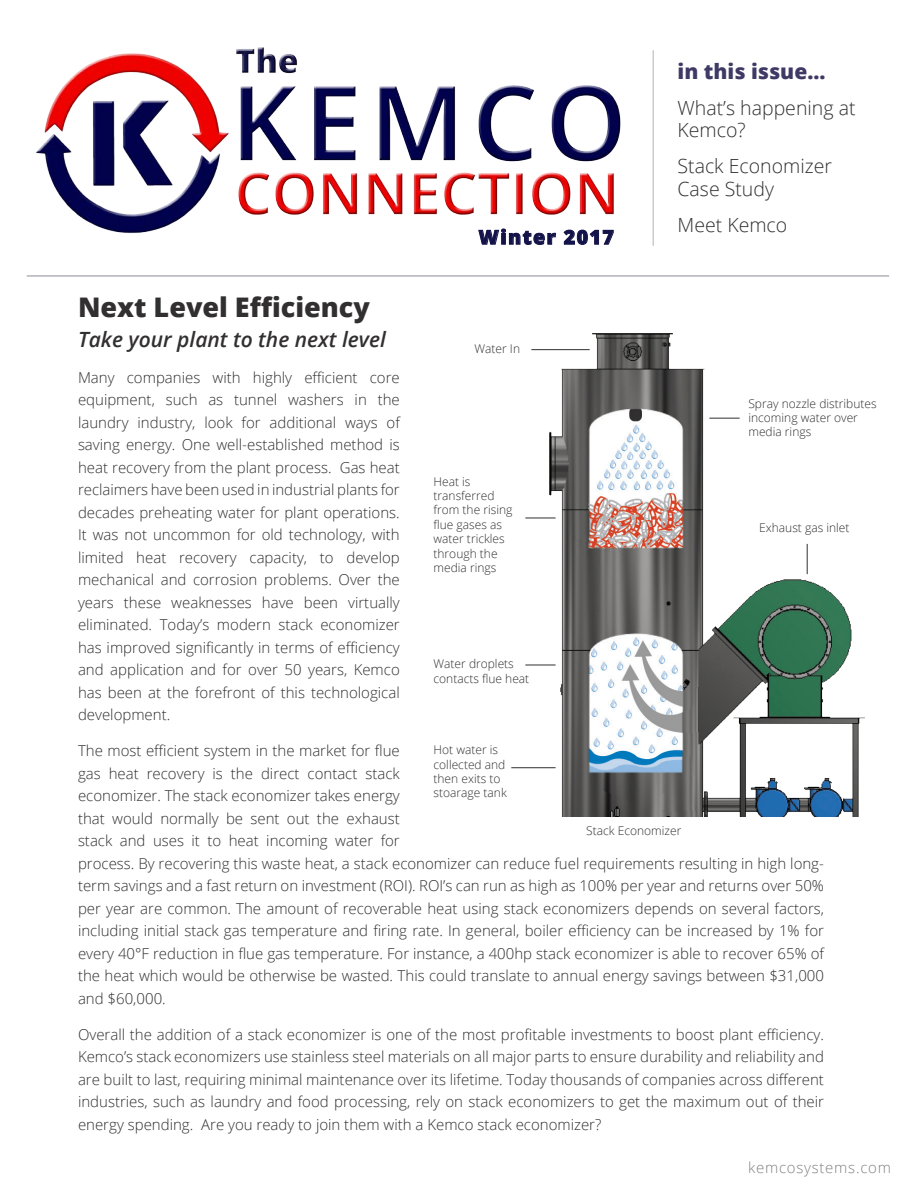
<style>
.page{position:relative;width:918px;height:1188px;background:#fff}
.page>*{position:absolute;margin:0;border:0;box-sizing:border-box;transform-origin:0 0}
.t1{font:800 27px "Open Sans";color:#312f30}
.t2{font:italic 600 21px "Open Sans";color:#312f30}
.t3{font:800 21px "Open Sans";color:#3f3965}
.t4{font:300 19.5px/22.5px "Open Sans";color:#312f30}
.t5{font:800 19.5px "Open Sans";letter-spacing:.075em;color:#131249}
.t6{font:300 15px/22.5px "Open Sans";color:#312f30;text-align:justify}
.t7{font:300 15px "Open Sans";letter-spacing:.05em;color:#808285}
.t8{font:300 12px/14.4px "Open Sans";color:#312f30}
</style>
<div class="page">
<img style="left:36px;top:47px;width:585px;height:187px">
<svg style="left:478px;top:229px;width:78px;height:16px"></svg>
<svg style="left:564px;top:230px;width:50px;height:15px"></svg>
<hr style="left:27px;top:275px;width:862px;height:2px;background:#b2b3b7">
<hr style="left:653px;top:50px;width:1px;height:196px;background:#b2b3b7">
<img style="left:548px;top:333px;width:317px;height:483px">
<hr style="left:531px;top:349px;width:59px;height:1px;background:#312f30">
<hr style="left:709px;top:418px;width:31px;height:1px;background:#312f30">
<hr style="left:525px;top:518px;width:31px;height:1px;background:#312f30">
<hr style="left:807px;top:544px;width:1px;height:30px;background:#312f30">
<hr style="left:525px;top:665px;width:31px;height:1px;background:#312f30">
<hr style="left:511px;top:767px;width:45px;height:1px;background:#312f30">
<p class="t5" style="left:479px;top:222px;width:137px">Winter 2017</p>
<p class="t3" style="left:678px;top:55px;width:150px">in this issue...</p>
<p class="t4" style="left:678px;top:96px;width:180px">What’s happening at<br>Kemco?</p>
<p class="t4" style="left:678px;top:155px;width:156px">Stack Economizer<br>Case Study</p>
<p class="t4" style="left:678px;top:213px;width:111px">Meet Kemco</p>
<p class="t1" style="left:78px;top:287px;width:294px">Next Level Efficiency</p>
<p class="t2" style="left:78px;top:325px;width:309px">Take your plant to the next level</p>
<p class="t6" style="left:78px;top:366px;width:323px">Many companies with highly efficient core equipment, such as tunnel washers in the laundry industry, look for additional ways of saving energy. One well-established method is heat recovery from the plant process. Gas heat reclaimers have been used in industrial plants for decades preheating water for plant operations.<br>It was not uncommon for old technology, with limited heat recovery capacity, to develop mechanical and corrosion problems. Over the years these weaknesses have been virtually eliminated. Today’s modern stack economizer has improved significantly in terms of efficiency and application and for over 50 years, Kemco has been at the forefront of this technological development.</p>
<p class="t6" style="left:78px;top:739px;width:748px;text-align:left">The most efficient system in the market for flue<br>gas heat recovery is the direct contact stack<br>economizer. The stack economizer takes energy<br>that would normally be sent out the exhaust<br>stack and uses it to heat incoming water for<br>process. By recovering this waste heat, a stack economizer can reduce fuel requirements resulting in high long&shy;term savings and a fast return on investment (ROI). ROI’s can run as high as 100% per year and returns over 50% per year are common. The amount of recoverable heat using stack economizers depends on several factors, including initial stack gas temperature and firing rate. In general, boiler efficiency can be increased by 1% for every 40°F reduction in flue gas temperature. For instance, a 400hp stack economizer is able to recover 65% of the heat which would be otherwise be wasted. This could translate to annual energy savings between $31,000 and $60,000.</p>
<p class="t6" style="left:78px;top:1023px;width:748px">Overall the addition of a stack economizer is one of the most profitable investments to boost plant efficiency.<br>Kemco’s stack economizers use stainless steel materials on all major parts to ensure durability and reliability and are built to last, requiring minimal maintenance over its lifetime. Today thousands of companies across different industries, such as laundry and food processing, rely on stack economizers to get the maximum out of their energy spending. Are you ready to join them with a Kemco stack economizer?</p>
<p class="t8" style="left:475px;top:341px;width:47px">Water In</p>
<p class="t8" style="left:748px;top:396px;width:130px">Spray nozzle distributes incoming water over media rings</p>
<p class="t8" style="left:434px;top:474px;width:80px">Heat is transferred from the rising flue gases as water trickles through the media rings</p>
<p class="t8" style="left:759px;top:520px;width:92px">Exhaust gas inlet</p>
<p class="t8" style="left:434px;top:657px;width:97px">Water droplets contacts flue heat</p>
<p class="t8" style="left:434px;top:742px;width:75px">Hot water is collected and then exits to stoarage tank</p>
<p class="t8" style="left:586px;top:823px;width:97px">Stack Economizer</p>
<p class="t7" style="left:748px;top:1157px;width:144px">kemcosystems.com</p>
</div>
